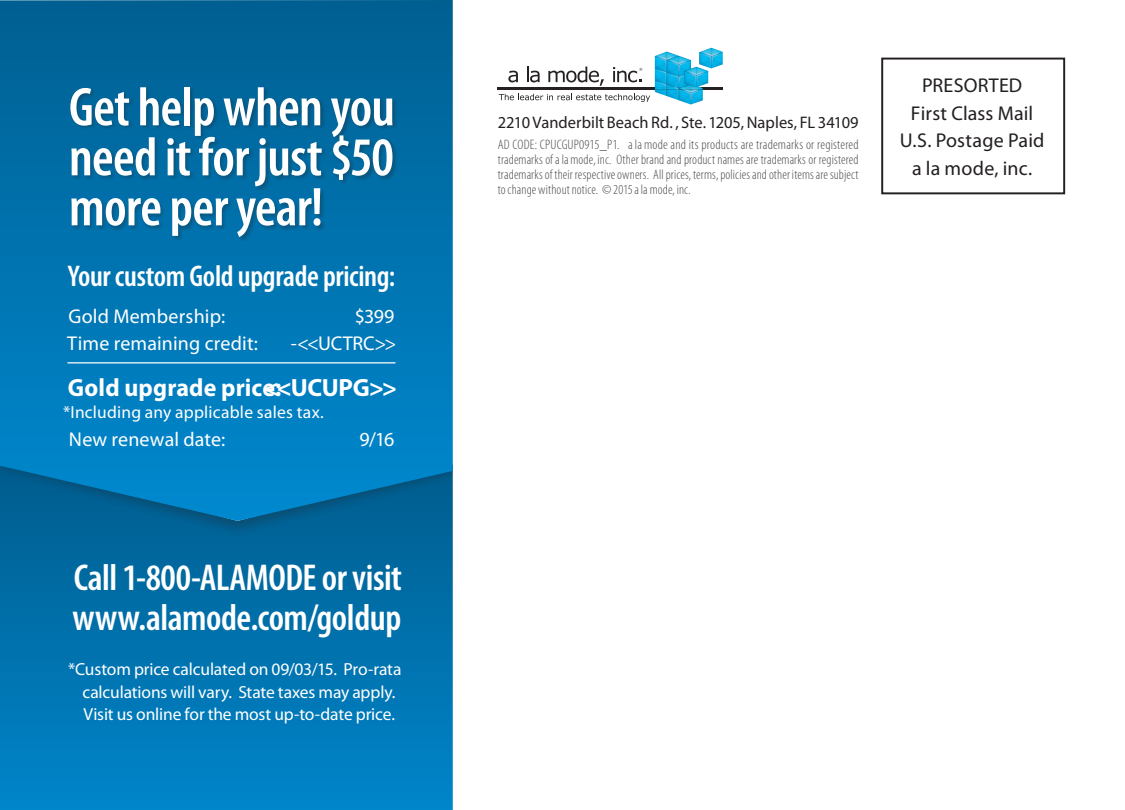
<style>
.page{position:relative;width:1125px;height:810px;background:#fff}
.page>*{position:absolute;margin:0;border:0;box-sizing:border-box;transform-origin:0 0}
.t1{font:600 condensed 55px/50px "Myriad Pro";letter-spacing:-.015em;color:#fff;text-align:justify}
.t2{font:600 condensed 37.5px/40px "Myriad Pro";letter-spacing:-.01em;color:#fff}
.t3{font:600 condensed 30px "Myriad Pro";letter-spacing:-.01em;color:#fff}
.t4{font:700 25px "Myriad Pro";letter-spacing:.005em;color:#fff;scale:.96 1}
.t5{font:700 25px "Myriad Pro";letter-spacing:.005em;color:#fff}
.t6{font:20px/27.5px "Myriad Pro";letter-spacing:.005em;color:#fff}
.t7{font:20px/27.5px "Myriad Pro";letter-spacing:.01em;color:#231f20;text-align:center}
.t8{font:17.5px/22.5px "Myriad Pro";letter-spacing:-.005em;color:#fff;text-align:center}
.t9{font:16.75px "Myriad Pro";color:#231f20}
.t10{font:300 condensed 13.75px/15px "Myriad Pro";letter-spacing:.01em;color:#4b4c4d;text-align:justify}
</style>
<div class="page">
<svg style="left:0;top:537px;width:453px;height:273px;background:#0075b1"></svg>
<div style="left:0;top:464px;width:453px;height:73px;background:#006398"></div>
<svg style="left:0;top:0;width:453px;height:521px;background:#0073af"></svg>
<hr style="left:498px;top:87px;width:225px;height:2px;background:#231f20">
<img style="left:655px;top:51px;width:53px;height:54px">
<img style="left:655px;top:87px;width:48px;height:2px">
<img style="left:699px;top:48px;width:24px;height:20px">
<svg style="left:508px;top:71px;width:10px;height:11px"></svg>
<svg style="left:527px;top:67px;width:13px;height:15px"></svg>
<svg style="left:548px;top:67px;width:56px;height:19px"></svg>
<svg style="left:499px;top:94px;width:151px;height:8px"></svg>
<svg style="left:613px;top:67px;width:29px;height:15px"></svg>
<div style="left:881px;top:58px;width:184px;height:136px;border:2px solid #231f20"></div>
<div style="left:71px;top:87px;width:327px;height:157px;background:#231f20;opacity:.3"></div>
<hr style="left:68px;top:362px;width:327px;height:1px;background:#fff">
<h1 class="t1" style="left:69px;top:83px;width:328px">Get help when you need it for just $50 more per year!</h1>
<h3 class="t3" style="left:68px;top:259px;width:329px">Your custom Gold upgrade pricing:</h3>
<h3 class="t6" style="left:67px;top:303px;width:192px">Gold Membership:<br>Time remaining credit:</h3>
<h3 class="t4" style="left:68px;top:373px;width:224px">Gold upgrade price:</h3>
<p class="t8" style="left:63px;top:401px;width:262px">*Including any applicable sales tax.</p>
<h3 class="t6" style="left:69px;top:426px;width:158px">New renewal date:</h3>
<h3 class="t6" style="left:291px;top:303px;width:107px;text-align:right">$399 -&lt;&lt;UCTRC&gt;&gt;</h3>
<h3 class="t5" style="left:264px;top:373px;width:135px">&lt;&lt;UCUPG&gt;&gt;</h3>
<h3 class="t6" style="left:360px;top:426px;width:36px">9/16</h3>
<h2 class="t2" style="left:73px;top:558px;width:331px">Call 1-800-ALAMODE or visit www.alamode.com/goldup</h2>
<p class="t8" style="left:68px;top:658px;width:335px">*Custom price calculated on 09/03/15. Pro-rata calculations will vary. State taxes may apply.<br>Visit us online for the most up-to-date price.</p>
<p class="t9" style="left:498px;top:113px;width:362px">2210 Vanderbilt Beach Rd. , Ste. 1205, Naples, FL 34109</p>
<p class="t10" style="left:498px;top:138px;width:363px">AD CODE: CPUCGUP0915_P1. alamode and its products are trademarks or registered trademarks of alamode, inc. Other brand and product names are trademarks or registered trademarks of their respective owners. All prices, terms, policies and other items are subject to change without notice. © 2015 alamode, inc.</p>
<h3 class="t7" style="left:900px;top:72px;width:146px">PRESORTED<br>First Class Mail<br>U.S. Postage Paid a la mode, inc.</h3>
</div>
